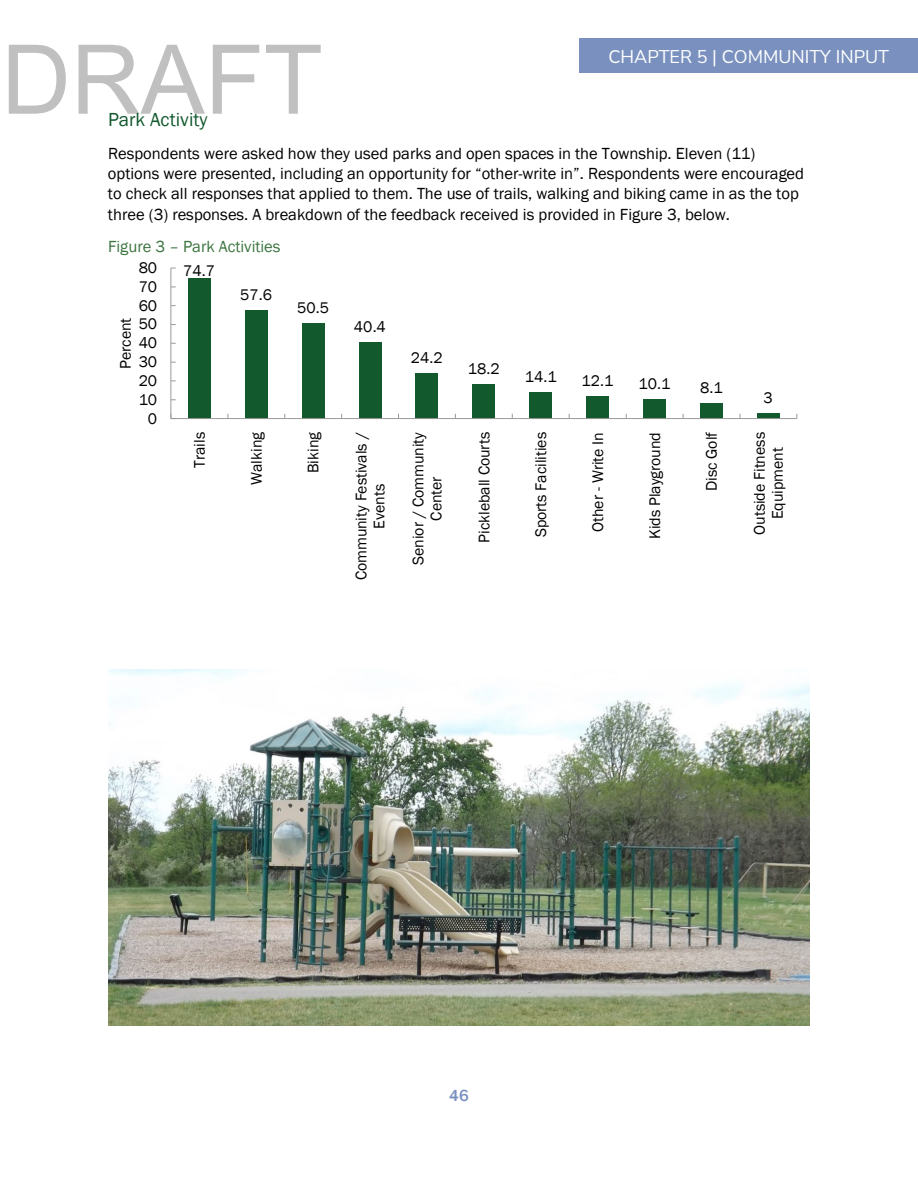
<style>
.page{position:relative;width:918px;height:1188px;background:#fff}
.page>*{position:absolute;margin:0;border:0;box-sizing:border-box;transform-origin:0 0}
.t1{font:96.45px "Arial";color:rgb(0 0 0/.25)}
.t2{font:19.5px "Franklin Gothic";color:#12592d}
.t3{font:18px "Nunito Sans";color:#fff}
.t4{font:16.5px/20.2px "Franklin Gothic";color:#000}
.t5{font:16.5px "Franklin Gothic";color:#3c7540}
.t6{font:500 16.5px "Franklin Gothic";color:#7a91bf}
.t7{font:15.9px/17.9px "Franklin Gothic";color:#000;text-align:center}
</style>
<div class="page">
<div style="left:579px;top:38px;width:339px;height:35px;background:#7a91bf"></div>
<div style="left:188px;top:278px;width:23px;height:141px;background:#12592d"></div>
<div style="left:245px;top:310px;width:23px;height:109px;background:#12592d"></div>
<div style="left:302px;top:324px;width:23px;height:95px;background:#12592d"></div>
<div style="left:359px;top:343px;width:22px;height:76px;background:#12592d"></div>
<div style="left:416px;top:373px;width:22px;height:46px;background:#12592d"></div>
<div style="left:473px;top:384px;width:22px;height:35px;background:#12592d"></div>
<div style="left:529px;top:392px;width:23px;height:27px;background:#12592d"></div>
<div style="left:586px;top:396px;width:23px;height:23px;background:#12592d"></div>
<div style="left:643px;top:400px;width:23px;height:19px;background:#12592d"></div>
<div style="left:700px;top:403px;width:23px;height:16px;background:#12592d"></div>
<div style="left:757px;top:413px;width:23px;height:6px;background:#12592d"></div>
<hr style="left:171px;top:268px;width:1px;height:151px;background:#9a9a9a">
<hr style="left:171px;top:418px;width:626px;height:1px;background:#9a9a9a">
<img style="left:108px;top:669px;width:701px;height:356px">
<h1 class="t1" style="left:1px;top:13px;width:323px">DRAFT</h1>
<p class="t3" style="left:609px;top:44px;width:282px">CHAPTER 5 | COMMUNITY INPUT</p>
<h3 class="t2" style="left:108px;top:107px;width:101px">Park Activity</h3>
<p class="t4" style="left:108px;top:144px;width:698px">Respondents were asked how they used parks and open spaces in the Township. Eleven (11) options were presented, including an opportunity for “other-write in”. Respondents were encouraged to check all responses that applied to them. The use of trails, walking and biking came in as the top three (3) responses. A breakdown of the feedback received is provided in Figure 3, below.</p>
<p class="t5" style="left:108px;top:236px;width:174px">Figure 3 – Park Activities</p>
<p class="t7" style="left:183px;top:262px;width:33px">74.7</p>
<p class="t7" style="left:240px;top:286px;width:33px">57.6</p>
<p class="t7" style="left:297px;top:299px;width:33px">50.5</p>
<p class="t7" style="left:354px;top:318px;width:33px">40.4</p>
<p class="t7" style="left:411px;top:349px;width:33px">24.2</p>
<p class="t7" style="left:468px;top:360px;width:33px">18.2</p>
<p class="t7" style="left:525px;top:368px;width:33px">14.1</p>
<p class="t7" style="left:582px;top:372px;width:33px">12.1</p>
<p class="t7" style="left:639px;top:375px;width:33px">10.1</p>
<p class="t7" style="left:700px;top:379px;width:24px">8.1</p>
<p class="t7" style="left:764px;top:389px;width:11px">3</p>
<p class="t7" style="left:148px;top:410px;width:11px">0</p>
<p class="t7" style="left:139px;top:259px;width:20px">80</p>
<p class="t7" style="left:139px;top:278px;width:20px">70</p>
<p class="t7" style="left:139px;top:297px;width:20px">60</p>
<p class="t7" style="left:117px;top:369px;width:53px;rotate:-90deg">Percent</p>
<p class="t7" style="left:139px;top:316px;width:20px">50</p>
<p class="t7" style="left:139px;top:334px;width:20px">40</p>
<p class="t7" style="left:139px;top:353px;width:20px">30</p>
<p class="t7" style="left:139px;top:372px;width:20px">20</p>
<p class="t7" style="left:139px;top:391px;width:20px">10</p>
<p class="t7" style="left:191px;top:468px;width:37px;rotate:-90deg">Trails</p>
<p class="t7" style="left:248px;top:485px;width:54px;rotate:-90deg">Walking</p>
<p class="t7" style="left:305px;top:473px;width:43px;rotate:-90deg">Biking</p>
<p class="t7" style="left:353px;top:580px;width:151px;rotate:-90deg">Community Festivals /<br>Events</p>
<p class="t7" style="left:410px;top:565px;width:134px;rotate:-90deg">Senior / Community<br>Center</p>
<p class="t7" style="left:475px;top:543px;width:112px;rotate:-90deg">Pickleball Courts</p>
<p class="t7" style="left:532px;top:537px;width:107px;rotate:-90deg">Sports Facilities</p>
<p class="t7" style="left:589px;top:532px;width:101px;rotate:-90deg">Other - Write In</p>
<p class="t7" style="left:646px;top:539px;width:109px;rotate:-90deg">Kids Playground</p>
<p class="t7" style="left:703px;top:491px;width:61px;rotate:-90deg">Disc Golf</p>
<p class="t7" style="left:751px;top:535px;width:104px;rotate:-90deg">Outside Fitness<br>Equipment</p>
<p class="t6" style="left:449px;top:1085px;width:21px">46</p>
</div>
